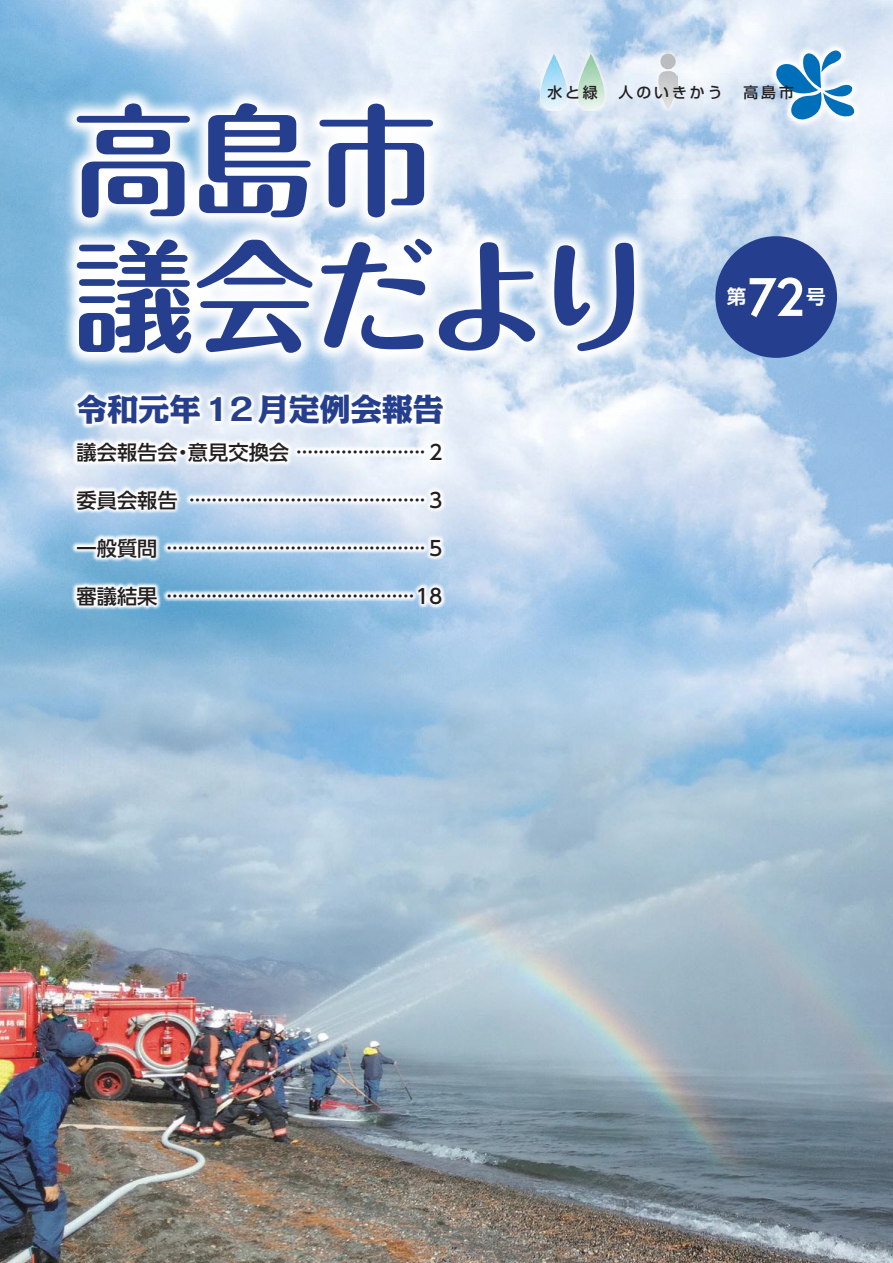
<style>
.page{position:relative;width:893px;height:1263px;background:#fff}
.page>*{position:absolute;margin:0;border:0;box-sizing:border-box;transform-origin:0 0}
.t1{font:700 121.5px/136.5px "Maru Fo Pro";letter-spacing:-.01em;color:#253f8e}
.t2{font:700 54px "Europa";color:#fff}
.t3{font:800 31.05px "Kakumin Pro";color:#253f8e}
.t4{font:500 20.25px "UD Shin Go Pr 6";color:#231f20}
.t5{font:700 19.5px "UD Shin Go Pr 6 De";color:#fff}
.t6{font:500 14.85px "Shin Go Pro";letter-spacing:.2em;color:#231f20}
</style>
<div class="page">
<img style="left:0;top:0;width:893px;height:1263px">
<img style="left:541px;top:54px;width:136px;height:57px">
<svg style="left:767px;top:42px;width:96px;height:86px;background:#dfe9f6"></svg>
<svg style="left:775px;top:50px;width:79px;height:70px"></svg>
<svg style="left:71px;top:437px;width:376px;height:174px"></svg>
<svg style="left:72px;top:388px;width:376px;height:41px"></svg>
<svg style="left:60px;top:86px;width:591px;height:285px"></svg>
<div style="left:715px;top:236px;width:122px;height:122px;background:#253f8e;border-radius:50%"></div>
<p class="t6" style="left:547px;top:80px;width:248px">水と緑　人のいきかう　高島市</p>
<h1 class="t1" style="left:72px;top:78px;width:584px">高島市<br>議会だより</h1>
<h3 class="t3" style="left:77px;top:384px;width:369px">令和元年 12月定例会報告</h3>
<p class="t4" style="left:77px;top:436px;width:367px">議会報告会・意見交換会 ······················· 2</p>
<p class="t4" style="left:77px;top:484px;width:367px">委員会報告 ·········································· 3</p>
<p class="t4" style="left:77px;top:531px;width:367px">一般質問 ·············································· 5</p>
<p class="t4" style="left:77px;top:579px;width:367px">審議結果 ············································18</p>
<p class="t5" style="left:727px;top:281px;width:21px">第</p>
<h2 class="t2" style="left:748px;top:260px;width:59px">72</h2>
<p class="t5" style="left:806px;top:281px;width:21px">号</p>
</div>
